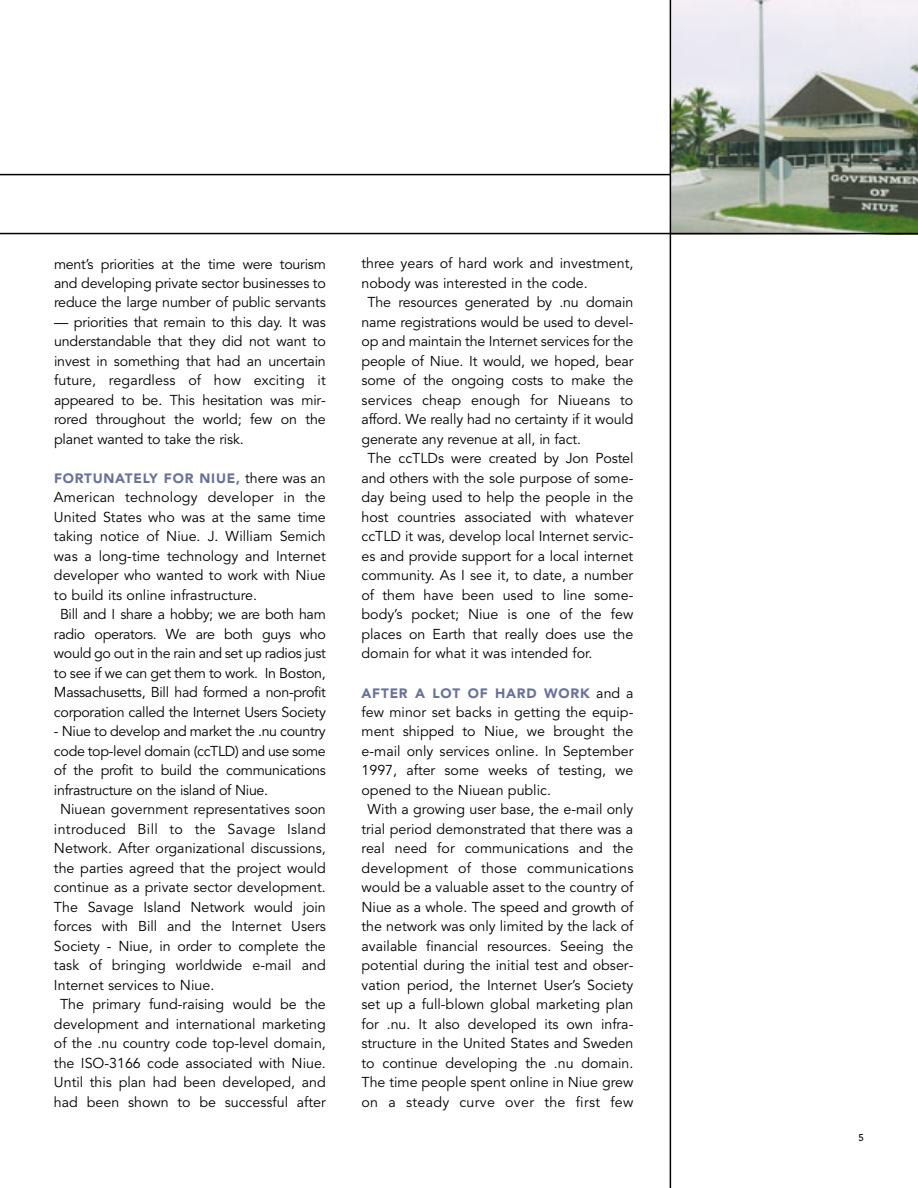
<style>
.page{position:relative;width:918px;height:1188px;background:#fff}
.page>*{position:absolute;margin:0;border:0;box-sizing:border-box;transform-origin:0 0}
.t1{font:14.25px/19.5px "Avenir";color:#000;text-align:justify}
.t2{font:14.25px "Avenir";letter-spacing:-.02em;color:#000}
.t3{font:14.25px "Avenir";letter-spacing:.02em;color:#000}
.t4{font:900 13.5px "Avenir";letter-spacing:.06em;color:#69719b}
.t5{font:500 9.75px "Avenir";color:#000}
.s1{font-weight:400;font-size:14.25px;color:#000}
</style>
<div class="page">
<img style="left:671px;top:0;width:247px;height:233px">
<hr style="left:670px;top:0;width:1px;height:1187px;background:#000">
<hr style="left:0;top:174px;width:670px;height:1px;background:#000">
<hr style="left:0;top:233px;width:918px;height:1px;background:#000">
<p class="t1" style="left:54px;top:255px;width:273px">ment’s priorities at the time were tourism and developing private sector businesses to reduce the large number of public servants</p>
<p class="t1" style="left:54px;top:314px;width:273px">— priorities that remain to this day. It was understandable that they did not want to invest in something that had an uncertain future, regardless of how exciting it appeared to be. This hesitation was mir&shy;rored throughout the world; few on the planet wanted to take the risk.</p>
<p class="t4" style="left:54px;top:473px;width:273px">FORTUNATELY FOR NIUE, <span class="s1">there was an</span></p>
<p class="t1" style="left:54px;top:489px;width:273px">American technology developer in the</p>
<p class="t1" style="left:54px;top:509px;width:273px">United States who was at the same time</p>
<p class="t1" style="left:54px;top:528px;width:273px">taking notice of Niue. J. William Semich</p>
<p class="t1" style="left:54px;top:548px;width:273px">was a long-time technology and Internet</p>
<p class="t1" style="left:54px;top:567px;width:273px">developer who wanted to work with Niue</p>
<p class="t1" style="left:54px;top:587px;width:205px">to build its online infrastructure.</p>
<p class="t2" style="left:60px;top:609px;width:267px">Bill and I share a hobby; we are both ham</p>
<p class="t2" style="left:54px;top:628px;width:273px">radio operators. We are both guys who</p>
<p class="t2" style="left:54px;top:648px;width:273px">would go out in the rain and set up radios just</p>
<p class="t2" style="left:54px;top:667px;width:273px">to see if we can get them to work. In Boston,</p>
<p class="t2" style="left:54px;top:687px;width:273px">Massachusetts, Bill had formed a non-profit</p>
<p class="t2" style="left:54px;top:706px;width:273px">corporation called the Internet Users Society</p>
<p class="t2" style="left:54px;top:726px;width:273px">- Niue to develop and market the .nu country</p>
<p class="t2" style="left:54px;top:745px;width:273px">code top-level domain (ccTLD) and use some</p>
<p class="t2" style="left:54px;top:765px;width:273px">of the profit to build the communications</p>
<p class="t2" style="left:54px;top:784px;width:216px">infrastructure on the island of Niue.</p>
<p class="t1" style="left:60px;top:801px;width:267px">Niuean government representatives soon</p>
<p class="t3" style="left:54px;top:823px;width:273px">introduced Bill to the Savage Island</p>
<p class="t1" style="left:54px;top:840px;width:273px">Network. After organizational discussions,</p>
<p class="t1" style="left:54px;top:860px;width:273px">the parties agreed that the project would</p>
<p class="t1" style="left:54px;top:879px;width:273px">continue as a private sector development.</p>
<p class="t1" style="left:54px;top:899px;width:273px">The Savage Island Network would join</p>
<p class="t1" style="left:54px;top:918px;width:273px">forces with Bill and the Internet Users</p>
<p class="t1" style="left:54px;top:938px;width:273px">Society - Niue, in order to complete the</p>
<p class="t1" style="left:54px;top:957px;width:273px">task of bringing worldwide e-mail and</p>
<p class="t1" style="left:54px;top:977px;width:162px">Internet services to Niue.</p>
<p class="t1" style="left:60px;top:996px;width:267px">The primary fund-raising would be the</p>
<p class="t1" style="left:54px;top:1016px;width:273px">development and international marketing</p>
<p class="t1" style="left:54px;top:1035px;width:273px">of the .nu country code top-level domain,</p>
<p class="t1" style="left:54px;top:1055px;width:273px">the ISO-3166 code associated with Niue.</p>
<p class="t1" style="left:54px;top:1074px;width:273px">Until this plan had been developed, and</p>
<p class="t1" style="left:54px;top:1094px;width:273px">had been shown to be successful after</p>
<p class="t1" style="left:362px;top:255px;width:273px">three years of hard work and investment,</p>
<p class="t1" style="left:362px;top:275px;width:228px">nobody was interested in the code.</p>
<p class="t1" style="left:368px;top:294px;width:267px">The resources generated by .nu domain</p>
<p class="t1" style="left:362px;top:314px;width:273px">name registrations would be used to devel-</p>
<p class="t1" style="left:362px;top:333px;width:273px">op and maintain the Internet services for the</p>
<p class="t1" style="left:362px;top:353px;width:273px">people of Niue. It would, we hoped, bear</p>
<p class="t1" style="left:362px;top:372px;width:273px">some of the ongoing costs to make the</p>
<p class="t1" style="left:362px;top:392px;width:273px">services cheap enough for Niueans to</p>
<p class="t1" style="left:362px;top:411px;width:273px">afford. We really had no certainty if it would</p>
<p class="t1" style="left:362px;top:431px;width:221px">generate any revenue at all, in fact.</p>
<p class="t1" style="left:368px;top:450px;width:267px">The ccTLDs were created by Jon Postel</p>
<p class="t1" style="left:362px;top:470px;width:273px">and others with the sole purpose of some-</p>
<p class="t1" style="left:362px;top:489px;width:273px">day being used to help the people in the</p>
<p class="t1" style="left:362px;top:509px;width:273px">host countries associated with whatever</p>
<p class="t1" style="left:362px;top:528px;width:273px">ccTLD it was, develop local Internet servic-</p>
<p class="t1" style="left:362px;top:548px;width:273px">es and provide support for a local internet</p>
<p class="t1" style="left:362px;top:567px;width:273px">community. As I see it, to date, a number</p>
<p class="t1" style="left:362px;top:587px;width:273px">of them have been used to line some-</p>
<p class="t1" style="left:362px;top:606px;width:273px">body’s pocket; Niue is one of the few</p>
<p class="t1" style="left:362px;top:626px;width:273px">places on Earth that really does use the</p>
<p class="t1" style="left:362px;top:645px;width:233px">domain for what it was intended for.</p>
<p class="t4" style="left:362px;top:687px;width:273px">AFTER A LOT OF HARD WORK <span class="s1">and a</span></p>
<p class="t1" style="left:362px;top:704px;width:273px">few minor set backs in getting the equip-</p>
<p class="t1" style="left:362px;top:723px;width:273px">ment shipped to Niue, we brought the</p>
<p class="t1" style="left:362px;top:743px;width:273px">e-mail only services online. In September</p>
<p class="t1" style="left:362px;top:762px;width:273px">1997, after some weeks of testing, we</p>
<p class="t1" style="left:362px;top:782px;width:191px">opened to the Niuean public.</p>
<p class="t1" style="left:368px;top:801px;width:267px">With a growing user base, the e-mail only</p>
<p class="t1" style="left:362px;top:821px;width:273px">trial period demonstrated that there was a</p>
<p class="t1" style="left:362px;top:840px;width:273px">real need for communications and the</p>
<p class="t1" style="left:362px;top:860px;width:273px">development of those communications</p>
<p class="t1" style="left:362px;top:879px;width:273px">would be a valuable asset to the country of</p>
<p class="t1" style="left:362px;top:899px;width:273px">Niue as a whole. The speed and growth of</p>
<p class="t1" style="left:362px;top:918px;width:273px">the network was only limited by the lack of</p>
<p class="t1" style="left:362px;top:938px;width:273px">available financial resources. Seeing the</p>
<p class="t1" style="left:362px;top:957px;width:273px">potential during the initial test and obser-</p>
<p class="t1" style="left:362px;top:977px;width:273px">vation period, the Internet User’s Society</p>
<p class="t1" style="left:362px;top:996px;width:273px">set up a full-blown global marketing plan</p>
<p class="t1" style="left:362px;top:1016px;width:273px">for .nu. It also developed its own infra-</p>
<p class="t1" style="left:362px;top:1035px;width:273px">structure in the United States and Sweden</p>
<p class="t1" style="left:362px;top:1055px;width:273px">to continue developing the .nu domain.</p>
<p class="t1" style="left:362px;top:1074px;width:273px">The time people spent online in Niue grew</p>
<p class="t3" style="left:362px;top:1096px;width:273px">on a steady curve over the first few</p>
<p class="t5" style="left:859px;top:1134px;width:7px">5</p>
</div>
